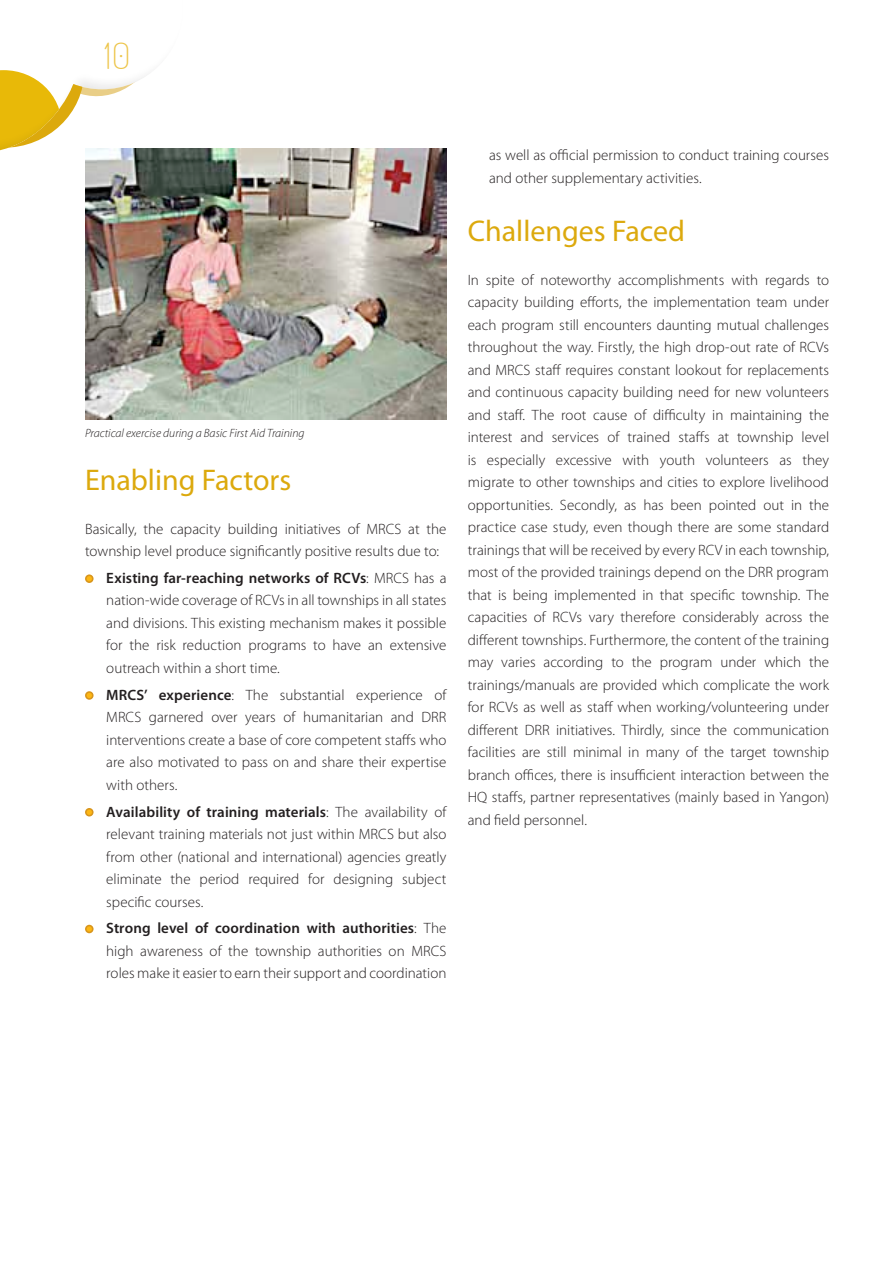
<style>
.page{position:relative;width:893px;height:1263px;background:#fff}
.page>*{position:absolute;margin:0;border:0;box-sizing:border-box;transform-origin:0 0}
.t1{font:200 36px "Terminal Dosis";color:#edc54a}
.t2{font:30px "Myriad Pro";color:#dca90d}
.t3{font:300 15px/22.5px "Myriad Pro";color:#231f20;text-align:justify}
.t4{font:italic 300 12px "Myriad Pro";color:#231f20}
.s1{font-weight:600}
</style>
<div class="page">
<svg style="left:0;top:70px;width:259px;height:81px"></svg>
<img style="left:85px;top:149px;width:361px;height:271px">
<svg style="left:85px;top:574px;width:9px;height:9px"></svg>
<svg style="left:87px;top:576px;width:5px;height:5px"></svg>
<svg style="left:85px;top:691px;width:9px;height:9px"></svg>
<svg style="left:87px;top:693px;width:5px;height:5px"></svg>
<svg style="left:85px;top:808px;width:9px;height:8px"></svg>
<svg style="left:87px;top:809px;width:5px;height:6px"></svg>
<svg style="left:85px;top:925px;width:9px;height:8px"></svg>
<svg style="left:87px;top:926px;width:5px;height:6px"></svg>
<h1 class="t1" style="left:104px;top:32px;width:28px">10</h1>
<p class="t4" style="left:85px;top:427px;width:221px">Practical exercise during a Basic First Aid Training</p>
<h2 class="t2" style="left:85px;top:461px;width:208px">Enabling Factors</h2>
<p class="t3" style="left:85px;top:518px;width:363px">Basically, the capacity building initiatives of MRCS at the township level produce significantly positive results due to:</p>
<p class="t3" style="left:106px;top:567px;width:342px"><span class="s1">Existing far-reaching networks of RCVs</span>: MRCS has a nation-wide coverage of RCVs in all townships in all states and divisions. This existing mechanism makes it possible for the risk reduction programs to have an extensive outreach within a short time.</p>
<p class="t3" style="left:106px;top:684px;width:342px"><span class="s1">MRCS’ experience</span>: The substantial experience of MRCS garnered over years of humanitarian and DRR interventions create a base of core competent staffs who are also motivated to pass on and share their expertise with others.</p>
<p class="t3" style="left:106px;top:800px;width:342px"><span class="s1">Availability of training materials</span>: The availability of relevant training materials not just within MRCS but also from other (national and international) agencies greatly eliminate the period required for designing subject specific courses.</p>
<p class="t3" style="left:106px;top:917px;width:342px"><span class="s1">Strong level of coordination with authorities</span>: The high awareness of the township authorities on MRCS roles make it easier to earn their support and coordination</p>
<p class="t3" style="left:489px;top:144px;width:342px">as well as official permission to conduct training courses and other supplementary activities.</p>
<h2 class="t2" style="left:468px;top:213px;width:219px">Challenges Faced</h2>
<p class="t3" style="left:468px;top:269px;width:363px">In spite of noteworthy accomplishments with regards to capacity building efforts, the implementation team under each program still encounters daunting mutual challenges throughout the way. Firstly, the high drop-out rate of RCVs and MRCS staff requires constant lookout for replacements and continuous capacity building need for new volunteers and staff. The root cause of difficulty in maintaining the interest and services of trained staffs at township level is especially excessive with youth volunteers as they migrate to other townships and cities to explore livelihood opportunities. Secondly, as has been pointed out in the practice case study, even though there are some standard trainings that will be received by every RCV in each township, most of the provided trainings depend on the DRR program that is being implemented in that specific township. The capacities of RCVs vary therefore considerably across the different townships. Furthermore, the content of the training may varies according to the program under which the trainings/manuals are provided which complicate the work for RCVs as well as staff when working/volunteering under different DRR initiatives. Thirdly, since the communication facilities are still minimal in many of the target township branch offices, there is insufficient interaction between the HQ staffs, partner representatives (mainly based in Yangon) and field personnel.</p>
</div>
